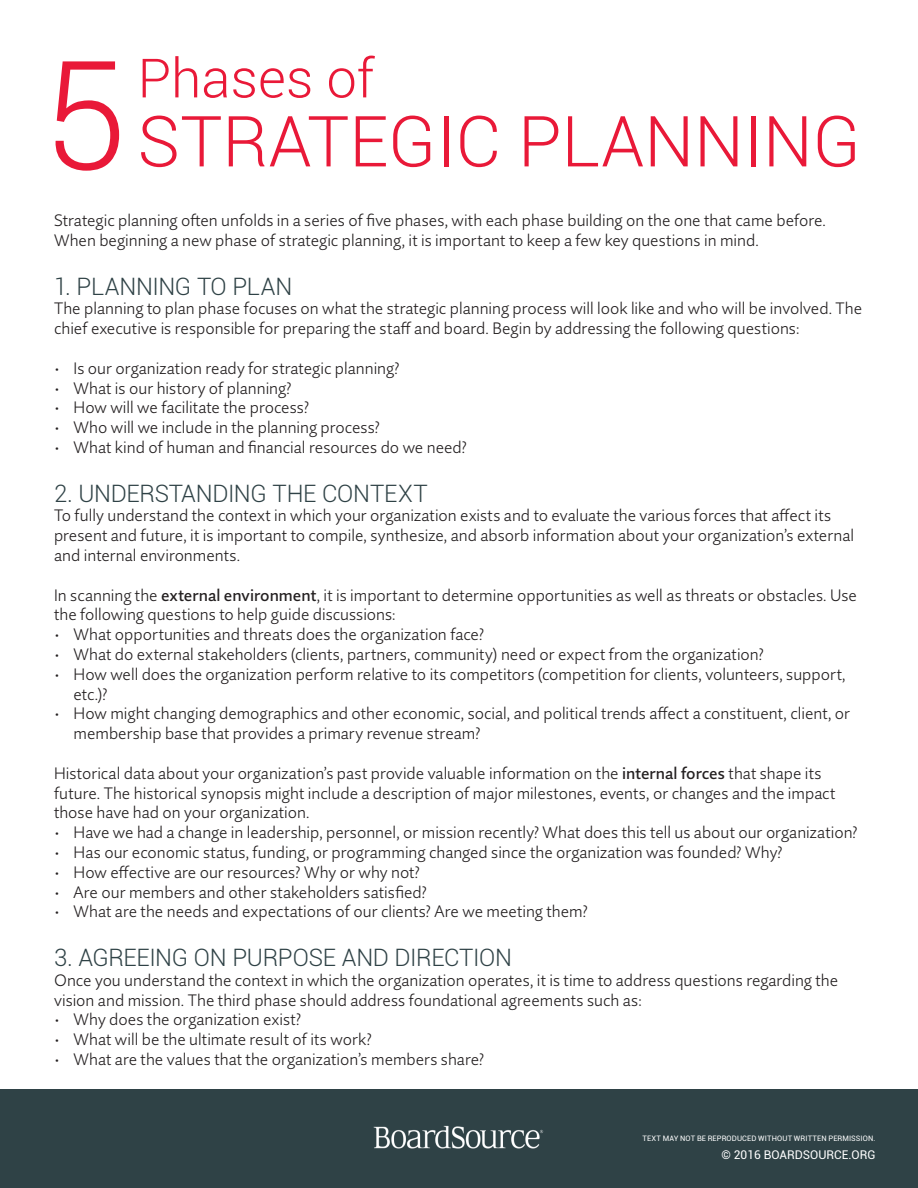
<style>
.page{position:relative;width:918px;height:1188px;background:#fff}
.page>*{position:absolute;margin:0;border:0;box-sizing:border-box;transform-origin:0 0}
.t1{font:300 151.5px "Roboto";color:#e91938}
.t2{font:300 70.5px "Roboto";color:#e91938}
.t3{font:300 54.15px "Roboto";color:#e91938}
.t4{font:300 24px "Roboto";letter-spacing:-.015em;color:#2f4246}
.t5{font:300 16.5px/19.8px "Quire Sans Pro";color:#231f20}
.t6{font:12px "Roboto";color:#fff}
.t7{font:7.5px "Roboto";letter-spacing:.015em;color:#fff}
.s1{font-weight:500}
</style>
<div class="page">
<div style="left:0;top:1089px;width:918px;height:99px;background:#2f4246"></div>
<img style="left:374px;top:1125px;width:170px;height:23px">
<p class="t1" style="left:43px;top:10px;width:85px">5</p>
<p class="t3" style="left:138px;top:41px;width:238px">Phases of</p>
<p class="t2" style="left:138px;top:93px;width:725px">STRATEGIC PLANNING</p>
<p class="t5" style="left:54px;top:210px;width:774px">Strategic planning often unfolds in a series of five phases, with each phase building on the one that came before.<br>When beginning a new phase of strategic planning, it is important to keep a few key questions in mind.</p>
<p class="t4" style="left:54px;top:269px;width:240px">1. PLANNING TO PLAN</p>
<p class="t5" style="left:54px;top:299px;width:810px">The planning to plan phase focuses on what the strategic planning process will look like and who will be involved. The chief executive is responsible for preparing the staff and board. Begin by addressing the following questions:</p>
<p class="t5" style="left:54px;top:358px;width:347px">• Is our organization ready for strategic planning?</p>
<p class="t5" style="left:54px;top:378px;width:239px">• What is our history of planning?</p>
<p class="t5" style="left:54px;top:398px;width:257px">• How will we facilitate the process?</p>
<p class="t5" style="left:54px;top:417px;width:328px">• Who will we include in the planning process?</p>
<p class="t5" style="left:54px;top:437px;width:415px">• What kind of human and financial resources do we need?</p>
<p class="t4" style="left:54px;top:476px;width:375px">2. UNDERSTANDING THE CONTEXT</p>
<p class="t5" style="left:54px;top:506px;width:802px">To fully understand the context in which your organization exists and to evaluate the various forces that affect its present and future, it is important to compile, synthesize, and absorb information about your organization’s external and internal environments.</p>
<p class="t5" style="left:54px;top:585px;width:805px">In scanning the <span class="s1">external environment</span>, it is important to determine opportunities as well as threats or obstacles. Use the following questions to help guide discussions:</p>
<p class="t5" style="left:54px;top:624px;width:432px">• What opportunities and threats does the organization face?</p>
<p class="t5" style="left:54px;top:644px;width:712px">• What do external stakeholders (clients, partners, community) need or expect from the organization?</p>
<p class="t5" style="left:74px;top:664px;width:774px;text-indent:-20px">• How well does the organization perform relative to its competitors (competition for clients, volunteers, support, etc.)?</p>
<p class="t5" style="left:74px;top:704px;width:778px;text-indent:-20px">• How might changing demographics and other economic, social, and political trends affect a constituent, client, or membership base that provides a primary revenue stream?</p>
<p class="t5" style="left:54px;top:763px;width:783px">Historical data about your organization’s past provide valuable information on the <span class="s1">internal forces</span> that shape its future. The historical synopsis might include a description of major milestones, events, or changes and the impact those have had on your organization.</p>
<p class="t5" style="left:54px;top:822px;width:805px">• Have we had a change in leadership, personnel, or mission recently? What does this tell us about our organization?</p>
<p class="t5" style="left:54px;top:842px;width:730px">• Has our economic status, funding, or programming changed since the organization was founded? Why?</p>
<p class="t5" style="left:54px;top:862px;width:368px">• How effective are our resources? Why or why not?</p>
<p class="t5" style="left:54px;top:882px;width:375px">• Are our members and other stakeholders satisfied?</p>
<p class="t5" style="left:54px;top:902px;width:536px">• What are the needs and expectations of our clients? Are we meeting them?</p>
<p class="t4" style="left:54px;top:941px;width:460px">3. AGREEING ON PURPOSE AND DIRECTION</p>
<p class="t5" style="left:54px;top:970px;width:786px">Once you understand the context in which the organization operates, it is time to address questions regarding the vision and mission. The third phase should address foundational agreements such as:</p>
<p class="t5" style="left:54px;top:1010px;width:249px">• Why does the organization exist?</p>
<p class="t5" style="left:54px;top:1029px;width:319px">• What will be the ultimate result of its work?</p>
<p class="t5" style="left:54px;top:1049px;width:432px">• What are the values that the organization’s members share?</p>
<p class="t7" style="left:642px;top:1133px;width:235px">TEXT MAY NOT BE REPRODUCED WITHOUT WRITTEN PERMISSION.</p>
<p class="t6" style="left:721px;top:1146px;width:156px">© 2016 BOARDSOURCE.ORG</p>
</div>
